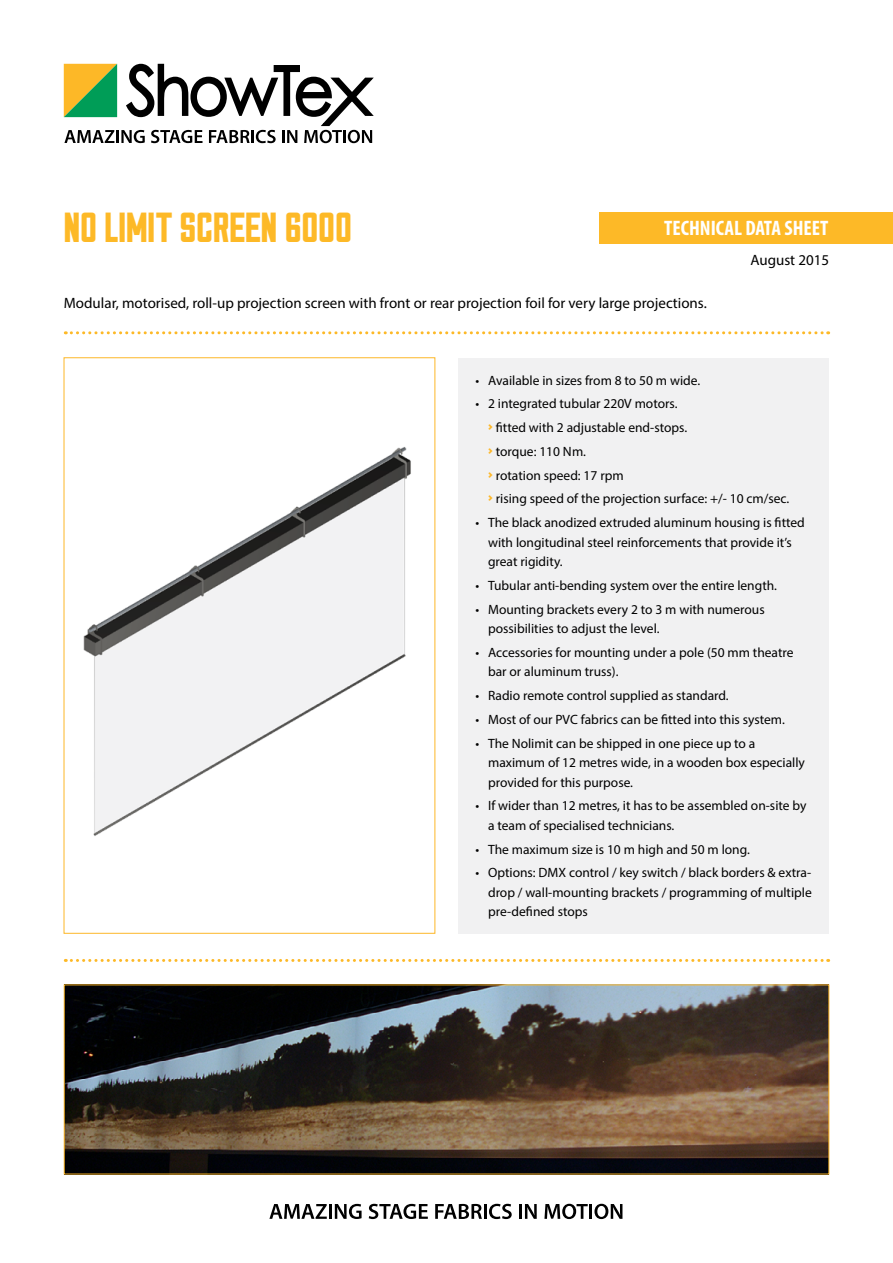
<style>
.page{position:relative;width:893px;height:1263px;background:#fff}
.page>*{position:absolute;margin:0;border:0;box-sizing:border-box;transform-origin:0 0}
.t1{font:42px "Sullivan Fill";color:#fdb927}
.t2{font:700 condensed 21px "Myriad Pro";color:#fff}
.t3{font:15px "Myriad Pro";color:#000}
.t4{font:13.5px/19.5px "Myriad Pro";color:#000}
.s1{font-family:"Sullivan Fill";color:#fdb728}
</style>
<div class="page">
<svg style="left:269px;top:1204px;width:58px;height:15px"></svg>
<hr style="left:329px;top:1204px;width:3px;height:15px;background:#000">
<svg style="left:335px;top:1204px;width:27px;height:15px"></svg>
<svg style="left:369px;top:1204px;width:59px;height:15px"></svg>
<svg style="left:435px;top:1204px;width:47px;height:15px"></svg>
<hr style="left:484px;top:1204px;width:3px;height:15px;background:#000">
<svg style="left:489px;top:1204px;width:23px;height:15px"></svg>
<hr style="left:519px;top:1204px;width:3px;height:15px;background:#000">
<svg style="left:525px;top:1204px;width:12px;height:15px"></svg>
<svg style="left:544px;top:1204px;width:44px;height:15px"></svg>
<hr style="left:589px;top:1204px;width:3px;height:15px;background:#000">
<svg style="left:594px;top:1204px;width:28px;height:15px"></svg>
<svg style="left:64px;top:64px;width:310px;height:79px"></svg>
<svg style="left:65px;top:331px;width:764px;height:3px"></svg>
<svg style="left:65px;top:959px;width:764px;height:3px"></svg>
<div style="left:600px;top:212px;width:293px;height:31px;background:#fdb927"></div>
<div style="left:458px;top:357px;width:371px;height:576px;background:#f1f1f2"></div>
<img style="left:83px;top:447px;width:328px;height:389px">
<img style="left:66px;top:986px;width:761px;height:186px">
<h1 class="t1" style="left:64px;top:208px;width:289px">NO LIMIT SCREEN 6OOO</h1>
<h2 class="t2" style="left:664px;top:215px;width:166px">TECHNICAL DATA SHEET</h2>
<p class="t3" style="left:750px;top:251px;width:80px">August 2015</p>
<p class="t3" style="left:64px;top:293px;width:644px">Modular, motorised, roll-up projection screen with front or rear projection foil for very large projections.</p>
<p class="t4" style="left:475px;top:370px;width:226px">• Available in sizes from 8 to 50 m wide.</p>
<p class="t4" style="left:488px;top:392px;width:303px;line-height:23.7px;text-indent:-13px">• 2 integrated tubular 220V motors.<br><span class="s1">&gt;</span> fitted with 2 adjustable end-stops.<br><span class="s1">&gt;</span> torque: 110 Nm.<br><span class="s1">&gt;</span> rotation speed: 17 rpm<br><span class="s1">&gt;</span> rising speed of the projection surface: +/- 10 cm/sec.</p>
<p class="t4" style="left:488px;top:513px;width:318px;text-indent:-13px">• The black anodized extruded aluminum housing is fitted with longitudinal steel reinforcements that provide it’s great rigidity.</p>
<p class="t4" style="left:475px;top:575px;width:303px">• Tubular anti-bending system over the entire length.</p>
<p class="t4" style="left:488px;top:599px;width:278px;text-indent:-13px">• Mounting brackets every 2 to 3 m with numerous possibilities to adjust the level.</p>
<p class="t4" style="left:488px;top:642px;width:307px;text-indent:-13px">• Accessories for mounting under a pole (50 mm theatre bar or aluminum truss).</p>
<p class="t4" style="left:475px;top:686px;width:255px">• Radio remote control supplied as standard.</p>
<p class="t4" style="left:475px;top:709px;width:311px">• Most of our PVC fabrics can be fitted into this system.</p>
<p class="t4" style="left:488px;top:733px;width:318px;text-indent:-13px">• The Nolimit can be shipped in one piece up to a maximum of 12 metres wide, in a wooden box especially provided for this purpose.</p>
<p class="t4" style="left:488px;top:796px;width:320px;text-indent:-13px">• If wider than 12 metres, it has to be assembled on-site by a team of specialised technicians.</p>
<p class="t4" style="left:475px;top:839px;width:276px">• The maximum size is 10 m high and 50 m long.</p>
<p class="t4" style="left:488px;top:863px;width:325px;text-align:justify;text-indent:-13px">• Options: DMX control / key switch / black borders &amp; extra&shy;drop / wall-mounting brackets / programming of multiple pre-defined stops</p>
</div>
